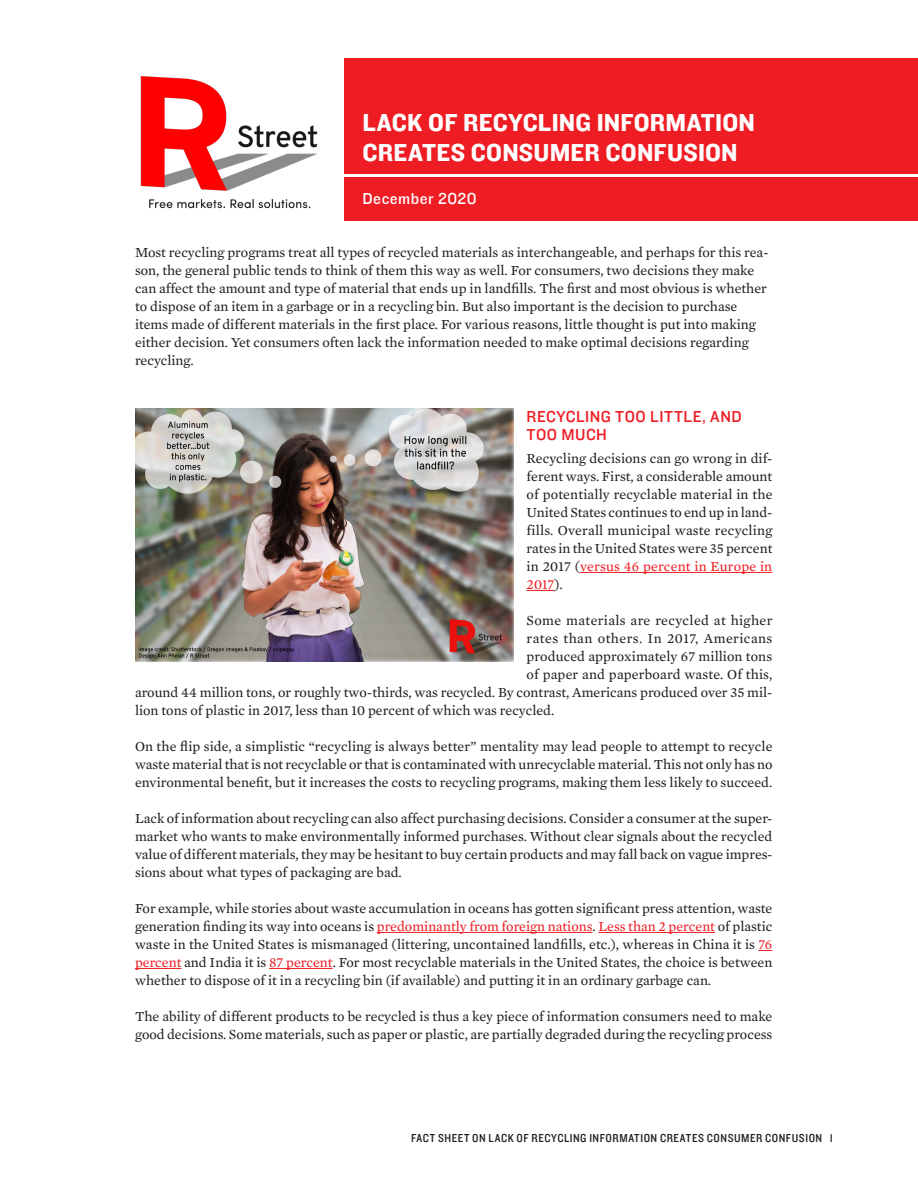
<style>
.page{position:relative;width:918px;height:1188px;background:#fff}
.page>*{position:absolute;margin:0;border:0;box-sizing:border-box;transform-origin:0 0}
.bröd{font:25.5px/30px "Knockout HTF51 Middleweight";letter-spacing:.005em;color:#fff}
.mellanrubrik{font:16.5px/18px "Knockout HTF31 Junior Middlewt";letter-spacing:.03em;color:#ee1d23}
.mellanrubrik-2{font:16.5px "Knockout HTF31 Junior Middlewt";letter-spacing:.03em;color:#fff}
.bröd-2{font:14.1px/18px "Mercury Text G2";color:#231f20;text-align:justify}
.bröd-3{font:14.1px "Mercury Text G2";letter-spacing:.025em;color:#231f20}
.bröd-4{font:14.1px "Mercury Text G2";letter-spacing:.03em;color:#231f20}
.t1{font:12px "Knockout HTF30 Junior Welterwt";letter-spacing:.045em;color:#231f20}
.s1{color:#ee1d23}
</style>
<div class="page">
<hr style="left:580px;top:572px;width:192px;height:1px;background:#ee1d23">
<svg style="left:527px;top:590px;width:27px;height:1px"></svg>
<hr style="left:377px;top:932px;width:215px;height:1px;background:#ee1d23">
<hr style="left:598px;top:932px;width:117px;height:1px;background:#ee1d23">
<svg style="left:759px;top:950px;width:13px;height:1px"></svg>
<hr style="left:135px;top:968px;width:46px;height:1px;background:#ee1d23">
<hr style="left:269px;top:968px;width:64px;height:1px;background:#ee1d23">
<img style="left:140px;top:76px;width:178px;height:133px">
<div style="left:345px;top:58px;width:573px;height:116px;background:#ee1d23"></div>
<div style="left:345px;top:177px;width:573px;height:44px;background:#ee1d23"></div>
<img style="left:135px;top:409px;width:378px;height:252px">
<p class="bröd" style="left:363px;top:108px;width:394px">LACK OF RECYCLING INFORMATION<br>CREATES CONSUMER CONFUSION</p>
<p class="mellanrubrik-2" style="left:363px;top:190px;width:116px">December 2020</p>
<p class="bröd-2" style="left:135px;top:243px;width:635px;text-align:left">Most recycling programs treat all types of recycled materials as interchangeable, and perhaps for this rea&shy;son, the general public tends to think of them this way as well. For consumers, two decisions they make can affect the amount and type of material that ends up in landfills. The first and most obvious is whether to dispose of an item in a garbage or in a recycling bin. But also important is the decision to purchase items made of different materials in the first place. For various reasons, little thought is put into making either decision. Yet consumers often lack the information needed to make optimal decisions regarding recycling.</p>
<p class="mellanrubrik" style="left:527px;top:408px;width:217px">RECYCLING TOO LITTLE, AND<br>TOO MUCH</p>
<p class="bröd-2" style="left:527px;top:449px;width:247px">Recycling decisions can go wrong in dif&shy;ferent ways. First, a considerable amount of potentially recyclable material in the United States continues to end up in land&shy;fills. Overall municipal waste recycling rates in the United States were 35 percent in 2017 (<span class="s1">versus 46 percent in Europe in 2017</span>).</p>
<p class="bröd-3" style="left:527px;top:612px;width:247px">Some materials are recycled at higher</p>
<p class="bröd-4" style="left:527px;top:630px;width:247px">rates than others. In 2017, Americans</p>
<p class="bröd-2" style="left:527px;top:647px;width:247px">produced approximately 67 million tons</p>
<p class="bröd-2" style="left:527px;top:665px;width:247px">of paper and paperboard waste. Of this,</p>
<p class="bröd-2" style="left:135px;top:683px;width:639px">around 44 million tons, or roughly two-thirds, was recycled. By contrast, Americans produced over 35 mil-</p>
<p class="bröd-2" style="left:135px;top:701px;width:421px">lion tons of plastic in 2017, less than 10 percent of which was recycled.</p>
<p class="bröd-2" style="left:135px;top:737px;width:639px">On the flip side, a simplistic “recycling is always better” mentality may lead people to attempt to recycle waste material that is not recyclable or that is contaminated with unrecyclable material. This not only has no environmental benefit, but it increases the costs to recycling programs, making them less likely to succeed.</p>
<p class="bröd-2" style="left:135px;top:809px;width:639px">Lack of information about recycling can also affect purchasing decisions. Consider a consumer at the super&shy;market who wants to make environmentally informed purchases. Without clear signals about the recycled value of different materials, they may be hesitant to buy certain products and may fall back on vague impres&shy;sions about what types of packaging are bad.</p>
<p class="bröd-2" style="left:135px;top:899px;width:639px">For example, while stories about waste accumulation in oceans has gotten significant press attention, waste generation finding its way into oceans is <span class="s1">predominantly from foreign nations</span>. <span class="s1">Less than 2 percent</span> of plastic waste in the United States is mismanaged (littering, uncontained landfills, etc.), whereas in China it is <span class="s1">76 percent</span> and India it is <span class="s1">87 percent</span>. For most recyclable materials in the United States, the choice is between whether to dispose of it in a recycling bin (if available) and putting it in an ordinary garbage can.</p>
<p class="bröd-2" style="left:135px;top:1007px;width:639px">The ability of different products to be recycled is thus a key piece of information consumers need to make good decisions. Some materials, such as paper or plastic, are partially degraded during the recycling process</p>
<p class="t1" style="left:411px;top:1132px;width:423px">FACT SHEET ON LACK OF RECYCLING INFORMATION CREATES CONSUMER CONFUSION 1</p>
</div>
